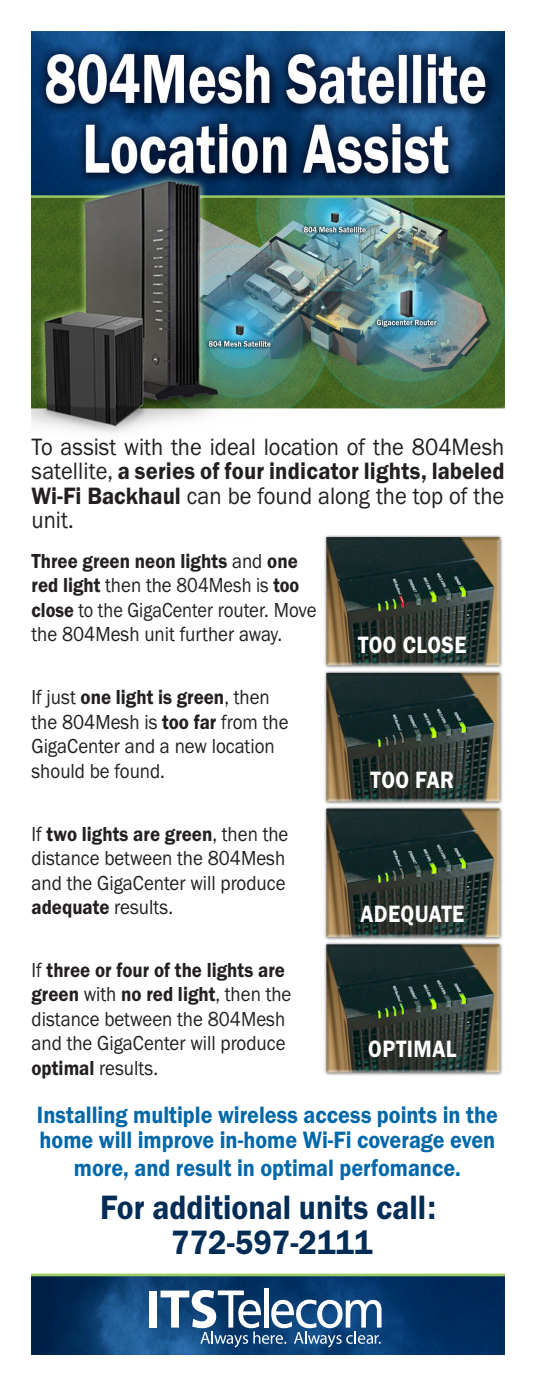
<style>
.page{position:relative;width:536px;height:1386px;background:#fff}
.page>*{position:absolute;margin:0;border:0;box-sizing:border-box;transform-origin:0 0}
.t1{font:35px "Franklin Gothic URW Dem";color:#002c55;scale:.9 1}
.t2{font:24.5px/24.5px "Franklin Gothic URW Boo";color:#231f20;text-align:justify;scale:.92 1}
.t3{font:24.5px/24.5px "Franklin Gothic URW Dem";color:#0068a9;scale:.9 1}
.t4{font:24.5px "Franklin Gothic URW Dem";letter-spacing:.02em;color:#fff;scale:.87 1}
.t5{font:21px/24.5px "Franklin Gothic URW Boo";color:#231f20;scale:.9 1}
.s1{font-family:"Franklin Gothic URW Dem"}
</style>
<div class="page">
<img style="left:32px;top:32px;width:472px;height:1322px">
<div style="left:149px;top:1291px;width:8px;height:37px;background:#fff"></div>
<svg style="left:160px;top:1288px;width:221px;height:59px"></svg>
<p class="t2" style="left:32px;top:434px;width:515px">To assist with the ideal location of the 804Mesh satellite, <span class="s1">a series of four indicator lights, labeled Wi-Fi Backhaul</span> can be found along the top of the unit.</p>
<p class="t5" style="left:32px;top:548px;width:318px"><span class="s1">Three green neon lights</span> and <span class="s1">one red light</span> then the 804Mesh is <span class="s1">too close</span> to the GigaCenter router. Move the 804Mesh unit further away.</p>
<p class="t5" style="left:32px;top:685px;width:287px">If just <span class="s1">one light is green</span>, then the 804Mesh is <span class="s1">too far</span> from the<br>GigaCenter and a new location should be found.</p>
<p class="t5" style="left:32px;top:821px;width:287px">If <span class="s1">two lights are green</span>, then the distance between the 804Mesh and the GigaCenter will produce <span class="s1">adequate</span> results.</p>
<p class="t5" style="left:32px;top:957px;width:290px">If <span class="s1">three or four of the lights are green</span> with <span class="s1">no red light</span>, then the distance between the 804Mesh and the GigaCenter will produce <span class="s1">optimal</span> results.</p>
<p class="t4" style="left:358px;top:630px;width:126px">TOO CLOSE</p>
<p class="t4" style="left:370px;top:764px;width:97px">TOO FAR</p>
<p class="t4" style="left:360px;top:899px;width:121px">ADEQUATE</p>
<p class="t4" style="left:368px;top:1034px;width:103px">OPTIMAL</p>
<p class="t3" style="left:37px;top:1102px;width:513px">Installing multiple wireless access points in the home will improve in-home Wi-Fi coverage even</p>
<p class="t3" style="left:74px;top:1155px;width:431px">more, and result in optimal perfomance.</p>
<p class="t1" style="left:100px;top:1185px;width:374px">For additional units call:</p>
<p class="t1" style="left:171px;top:1220px;width:225px">772-597-2111</p>
</div>
